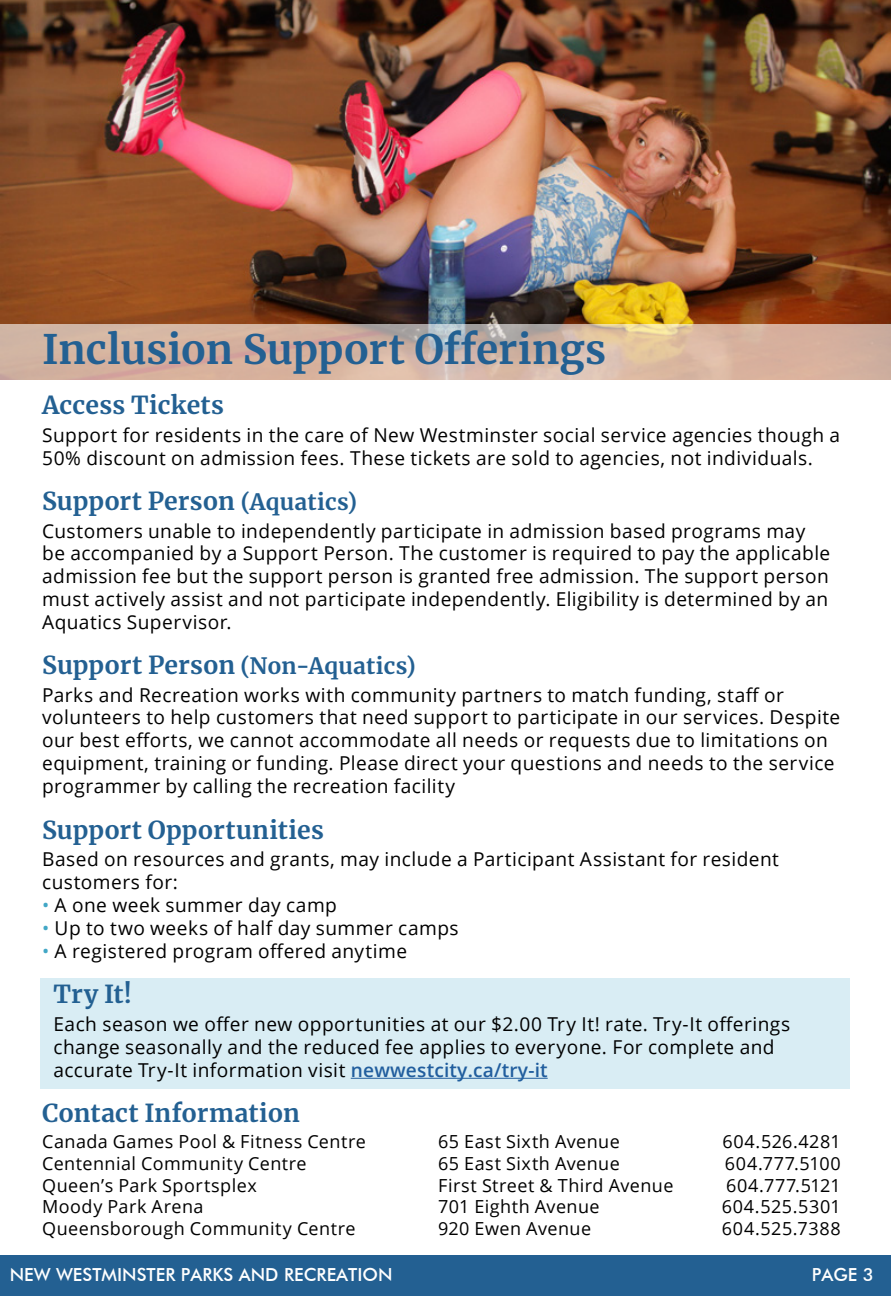
<style>
.page{position:relative;width:891px;height:1296px;background:#fff}
.page>*{position:absolute;margin:0;border:0;box-sizing:border-box;transform-origin:0 0}
.t1{font:700 40.5px "Merriweather";letter-spacing:-.005em;color:#236092}
.t2{font:700 24.75px "Merriweather";letter-spacing:.005em;color:#236092}
.t3{font:700 22.5px "Merriweather";letter-spacing:.005em;color:#236092}
.t4{font:19.12px/22.9px "Open Sans";letter-spacing:.025em;color:#000}
.t5{font:18px "Open Sans";letter-spacing:.025em;color:#000}
.t6{font:500 18px "Futura BT";color:#fff}
.s1{font-size:22.5px}
.s2{font-size:24.75px}
.s3{color:#42a7c6}
.s4{font-weight:600;color:#215e9e}
</style>
<div class="page">
<div style="left:40px;top:978px;width:810px;height:111px;background:#d9edf4"></div>
<div style="left:0;top:1256px;width:891px;height:40px;background:#236092"></div>
<img style="left:0;top:324px;width:891px;height:55px">
<hr style="left:351px;top:1078px;width:197px;height:1px;background:#215e9e">
<img style="left:0;top:0;width:891px;height:324px">
<h1 class="t1" style="left:42px;top:322px;width:565px">Inclusion Support Offerings</h1>
<p class="t2" style="left:42px;top:388px;width:183px">Access Tickets</p>
<p class="t4" style="left:42px;top:423px;width:800px">Support for residents in the care of New Westminster social service agencies though a<br>50% discount on admission fees. These tickets are sold to agencies, not individuals.</p>
<p class="t2" style="left:42px;top:484px;width:316px">Support Person <span class="s1">(Aquatics)</span></p>
<p class="t4" style="left:42px;top:519px;width:790px">Customers unable to independently participate in admission based programs may be accompanied by a Support Person. The customer is required to pay the applicable admission fee but the support person is granted free admission. The support person must actively assist and not participate independently. Eligibility is determined by an Aquatics Supervisor.</p>
<p class="t3" style="left:42px;top:650px;width:375px"><span class="s2">Support Person</span> (Non-Aquatics)</p>
<p class="t4" style="left:42px;top:683px;width:800px">Parks and Recreation works with community partners to match funding, staff or volunteers to help customers that need support to participate in our services. Despite our best efforts, we cannot accommodate all needs or requests due to limitations on equipment, training or funding. Please direct your questions and needs to the service programmer by calling the recreation facility</p>
<p class="t2" style="left:42px;top:813px;width:283px">Support Opportunities</p>
<p class="t4" style="left:42px;top:847px;width:738px">Based on resources and grants, may include a Participant Assistant for resident customers for:</p>
<p class="t4" style="left:42px;top:893px;width:296px"><span class="s3">•</span> A one week summer day camp</p>
<p class="t4" style="left:42px;top:916px;width:418px"><span class="s3">•</span> Up to two weeks of half day summer camps</p>
<p class="t4" style="left:42px;top:939px;width:367px"><span class="s3">•</span> A registered program offered anytime</p>
<p class="t2" style="left:53px;top:977px;width:80px">Try It!</p>
<p class="t4" style="left:53px;top:1012px;width:738px">Each season we offer new opportunities at our $2.00 Try It! rate. Try-It offerings change seasonally and the reduced fee applies to everyone. For complete and accurate Try-It information visit <span class="s4">newwestcity.ca/try-it</span></p>
<p class="t2" style="left:42px;top:1096px;width:259px">Contact Information</p>
<p class="t5" style="left:42px;top:1130px;width:325px">Canada Games Pool &amp; Fitness Centre</p>
<p class="t5" style="left:438px;top:1130px;width:183px">65 East Sixth Avenue</p>
<p class="t5" style="left:722px;top:1130px;width:120px">604.526.4281</p>
<p class="t5" style="left:42px;top:1151px;width:266px">Centennial Community Centre</p>
<p class="t5" style="left:438px;top:1151px;width:183px">65 East Sixth Avenue</p>
<p class="t5" style="left:725px;top:1151px;width:117px">604.777.5100</p>
<p class="t5" style="left:42px;top:1173px;width:216px">Queen’s Park Sportsplex</p>
<p class="t5" style="left:438px;top:1173px;width:237px">First Street &amp; Third Avenue</p>
<p class="t5" style="left:726px;top:1173px;width:116px">604.777.5121</p>
<p class="t5" style="left:42px;top:1194px;width:163px">Moody Park Arena</p>
<p class="t5" style="left:438px;top:1194px;width:163px">701 Eighth Avenue</p>
<p class="t5" style="left:722px;top:1194px;width:121px">604.525.5301</p>
<p class="t5" style="left:42px;top:1216px;width:315px">Queensborough Community Centre</p>
<p class="t5" style="left:438px;top:1216px;width:155px">920 Ewen Avenue</p>
<p class="t5" style="left:722px;top:1216px;width:121px">604.525.7388</p>
<p class="t6" style="left:10px;top:1263px;width:384px">NEW WESTMINSTER PARKS AND RECREATION</p>
<p class="t6" style="left:812px;top:1263px;width:63px">PAGE 3</p>
</div>
